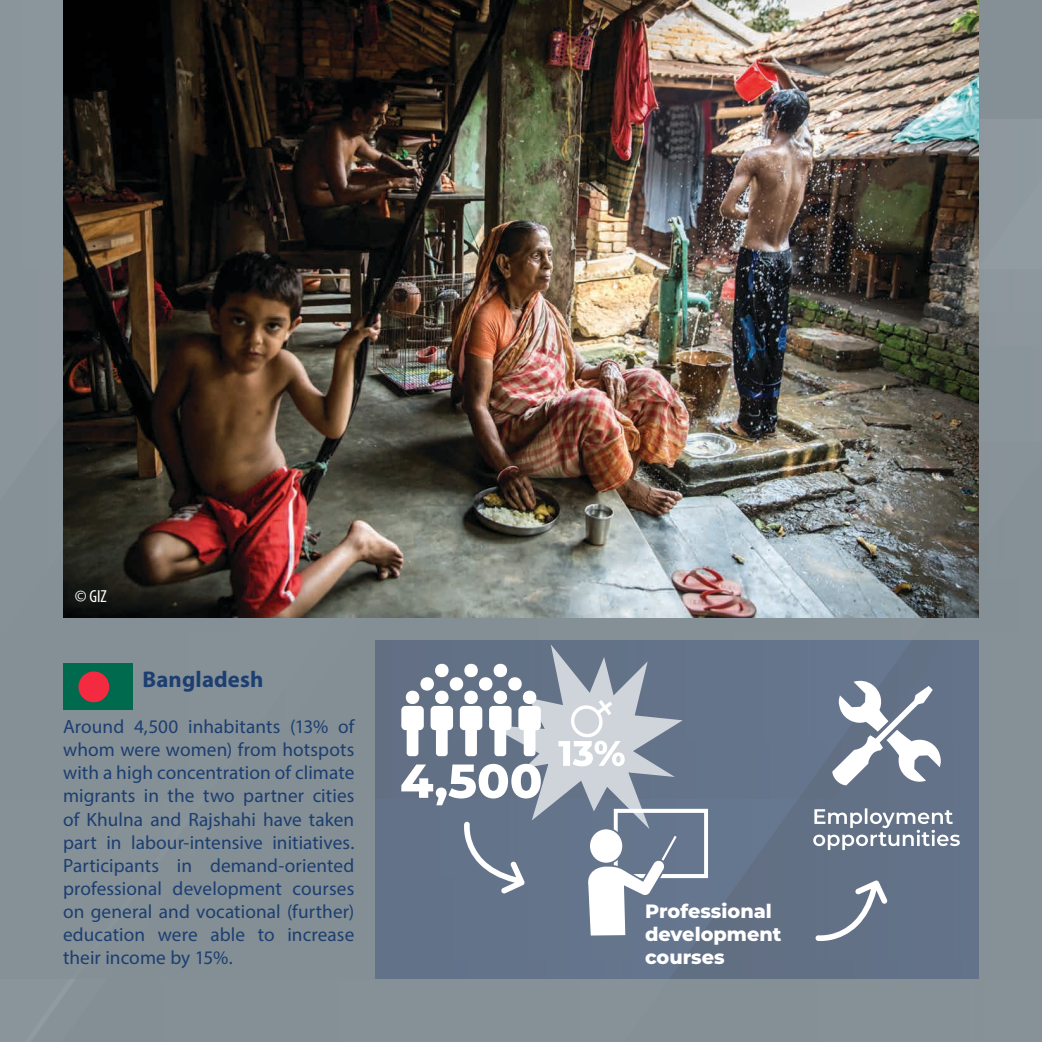
<style>
.page{position:relative;width:1042px;height:1042px;background:#fff}
.page>*{position:absolute;margin:0;border:0;box-sizing:border-box;transform-origin:0 0}
.t1{font:700 22.75px "Myriad Pro";letter-spacing:.01em;color:#1c3e70}
.t2{font:19.25px/23.1px "Myriad Pro";letter-spacing:.005em;color:#1c3e70;text-align:justify}
.t3{font:800 19.25px/23.1px "Montserrat";color:#fff}
.t4{font:condensed 17.5px "Myriad Pro";color:#fff}
</style>
<div class="page">
<div style="left:0;top:0;width:529px;height:1042px;background:#849096"></div>
<div style="left:529px;top:617px;width:284px;height:425px;background:#849096"></div>
<div style="left:375px;top:640px;width:604px;height:339px;background:#63738a"></div>
<div style="left:63px;top:664px;width:69px;height:46px;background:#006a4e"></div>
<div style="left:78px;top:671px;width:31px;height:31px;background:#f42a41;border-radius:50%"></div>
<img style="left:63px;top:0;width:750px;height:617px">
<svg style="left:401px;top:645px;width:307px;height:290px"></svg>
<img style="left:813px;top:0;width:229px;height:1042px">
<p class="t4" style="left:75px;top:586px;width:33px">© GIZ</p>
<p class="t1" style="left:142px;top:664px;width:123px">Bangladesh</p>
<p class="t2" style="left:63px;top:715px;width:293px">Around 4,500 inhabitants (13% of whom were women) from hotspots with a high concentration of climate migrants in the two partner cities of Khulna and Rajshahi have taken part in labour-intensive initiatives.<br>Participants in demand-oriented professional development courses on general and vocational (further) education were able to increase their income by 15%.</p>
<p class="t3" style="left:645px;top:899px;width:138px">Professional development courses</p>
</div>
